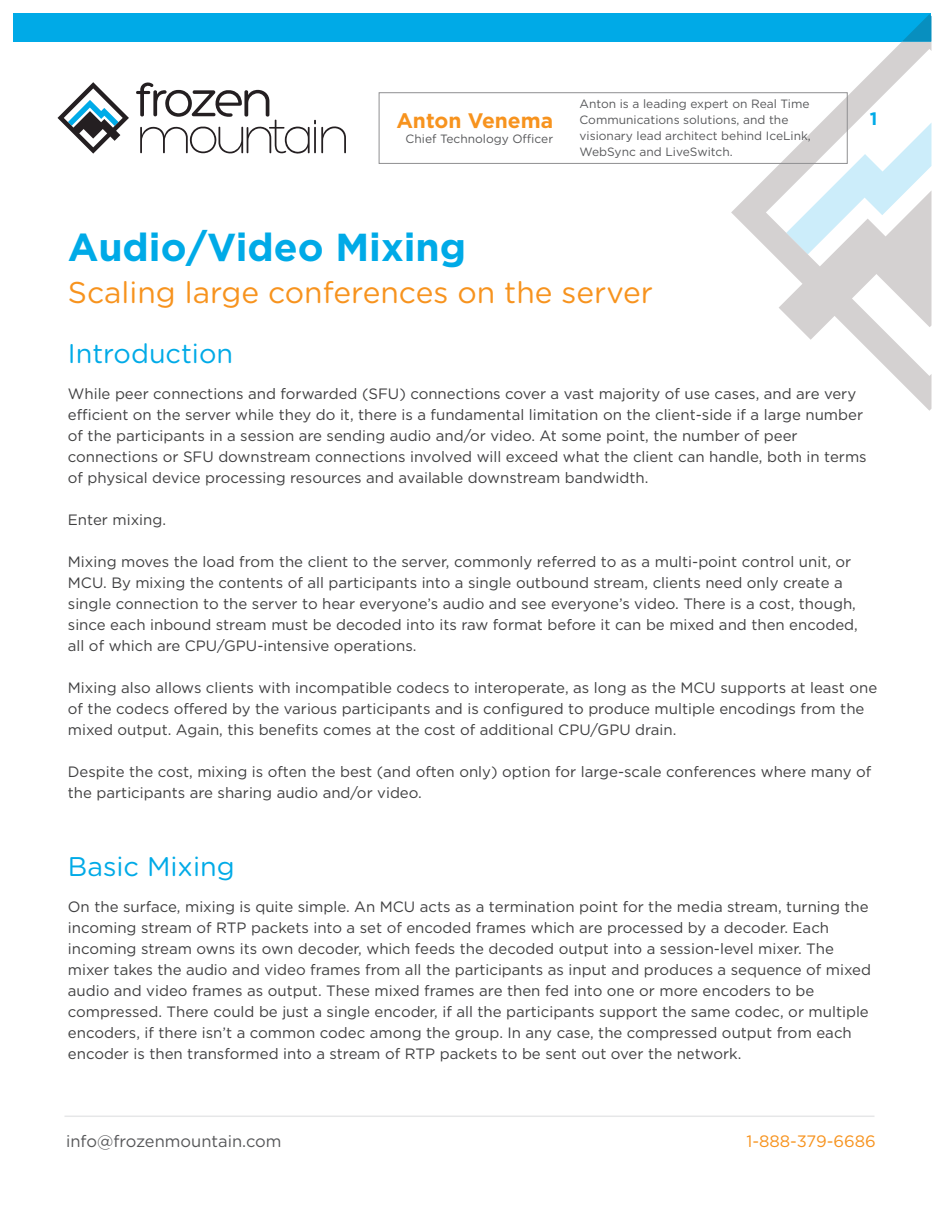
<style>
.page{position:relative;width:945px;height:1215px;background:#fff}
.page>*{position:absolute;margin:0;border:0;box-sizing:border-box;transform-origin:0 0}
.Title-Bold{font:700 39px "Gotham HTF";color:#00aae7}
.Sub-Title{font:30px "Gotham Rounded";color:#f7931e}
.t1{font:27px "Gotham Rounded";color:#00aae7}
.Sub-Heading{font:700 21px "Gotham HTF";color:#f7931e}
.t2{font:700 18px "Gotham HTF";color:#00aae7}
.t3{font:16.5px "Gotham HTF";color:#57585a}
.t4{font:16.5px "Gotham HTF";color:#f7931e}
.Body_Copy{font:15px/21px "Gotham HTF";color:#404041}
.Sub-Heading-2{font:12px/15.8px "Gotham HTF";color:#57585a}
.Sub-Heading-3{font:12px "Gotham Rounded";color:#57585a}
</style>
<div class="page">
<div style="left:14px;top:14px;width:918px;height:28px;background:#00aae7"></div>
<svg style="left:731px;top:42px;width:201px;height:369px"></svg>
<svg style="left:902px;top:14px;width:29px;height:28px"></svg>
<svg style="left:786px;top:123px;width:145px;height:131px"></svg>
<svg style="left:136px;top:82px;width:210px;height:72px"></svg>
<svg style="left:58px;top:82px;width:71px;height:72px"></svg>
<hr style="left:64px;top:1116px;width:810px;height:1px;background:#e6e7e8">
<div style="left:379px;top:92px;width:469px;height:72px;border:1px solid #8f8f91"></div>
<p class="Sub-Heading" style="left:396px;top:109px;width:158px">Anton Venema</p>
<p class="Sub-Heading-3" style="left:406px;top:131px;width:149px">Chief Technology Officer</p>
<p class="Sub-Heading-2" style="left:580px;top:96px;width:233px">Anton is a leading expert on Real Time Communications solutions, and the visionary lead architect behind IceLink, WebSync and LiveSwitch.</p>
<p class="t2" style="left:870px;top:108px;width:9px">1</p>
<p class="Title-Bold" style="left:68px;top:225px;width:400px">Audio/Video Mixing</p>
<p class="Sub-Title" style="left:68px;top:272px;width:587px">Scaling large conferences on the server</p>
<p class="t1" style="left:68px;top:335px;width:167px">Introduction</p>
<p class="Body_Copy" style="left:68px;top:383px;width:797px">While peer connections and forwarded (SFU) connections cover a vast majority of use cases, and are very efficient on the server while they do it, there is a fundamental limitation on the client-side if a large number of the participants in a session are sending audio and/or video. At some point, the number of peer</p>
<p class="Body_Copy" style="left:68px;top:446px;width:800px">connections or SFU downstream connections involved will exceed what the client can handle, both in terms of physical device processing resources and available downstream bandwidth.</p>
<p class="Body_Copy" style="left:68px;top:509px;width:100px">Enter mixing.</p>
<p class="Body_Copy" style="left:68px;top:551px;width:792px">Mixing moves the load from the client to the server, commonly referred to as a multi-point control unit, or MCU. By mixing the contents of all participants into a single outbound stream, clients need only create a single connection to the server to hear everyone’s audio and see everyone’s video. There is a cost, though, since each inbound stream must be decoded into its raw format before it can be mixed and then encoded, all of which are CPU/GPU-intensive operations.</p>
<p class="Body_Copy" style="left:68px;top:677px;width:811px">Mixing also allows clients with incompatible codecs to interoperate, as long as the MCU supports at least one of the codecs offered by the various participants and is configured to produce multiple encodings from the mixed output. Again, this benefits comes at the cost of additional CPU/GPU drain.</p>
<p class="Body_Copy" style="left:68px;top:761px;width:805px">Despite the cost, mixing is often the best (and often only) option for large-scale conferences where many of the participants are sharing audio and/or video.</p>
<p class="t1" style="left:68px;top:848px;width:168px">Basic Mixing</p>
<p class="Body_Copy" style="left:68px;top:896px;width:802px">On the surface, mixing is quite simple. An MCU acts as a termination point for the media stream, turning the incoming stream of RTP packets into a set of encoded frames which are processed by a decoder. Each</p>
<p class="Body_Copy" style="left:68px;top:938px;width:805px">incoming stream owns its own decoder, which feeds the decoded output into a session-level mixer. The mixer takes the audio and video frames from all the participants as input and produces a sequence of mixed audio and video frames as output. These mixed frames are then fed into one or more encoders to be</p>
<p class="Body_Copy" style="left:68px;top:1001px;width:802px">compressed. There could be just a single encoder, if all the participants support the same codec, or multiple encoders, if there isn’t a common codec among the group. In any case, the compressed output from each encoder is then transformed into a stream of RTP packets to be sent out over the network.</p>
<p class="t3" style="left:66px;top:1132px;width:217px">info@frozenmountain.com</p>
<p class="t4" style="left:746px;top:1132px;width:131px">1-888-379-6686</p>
</div>
